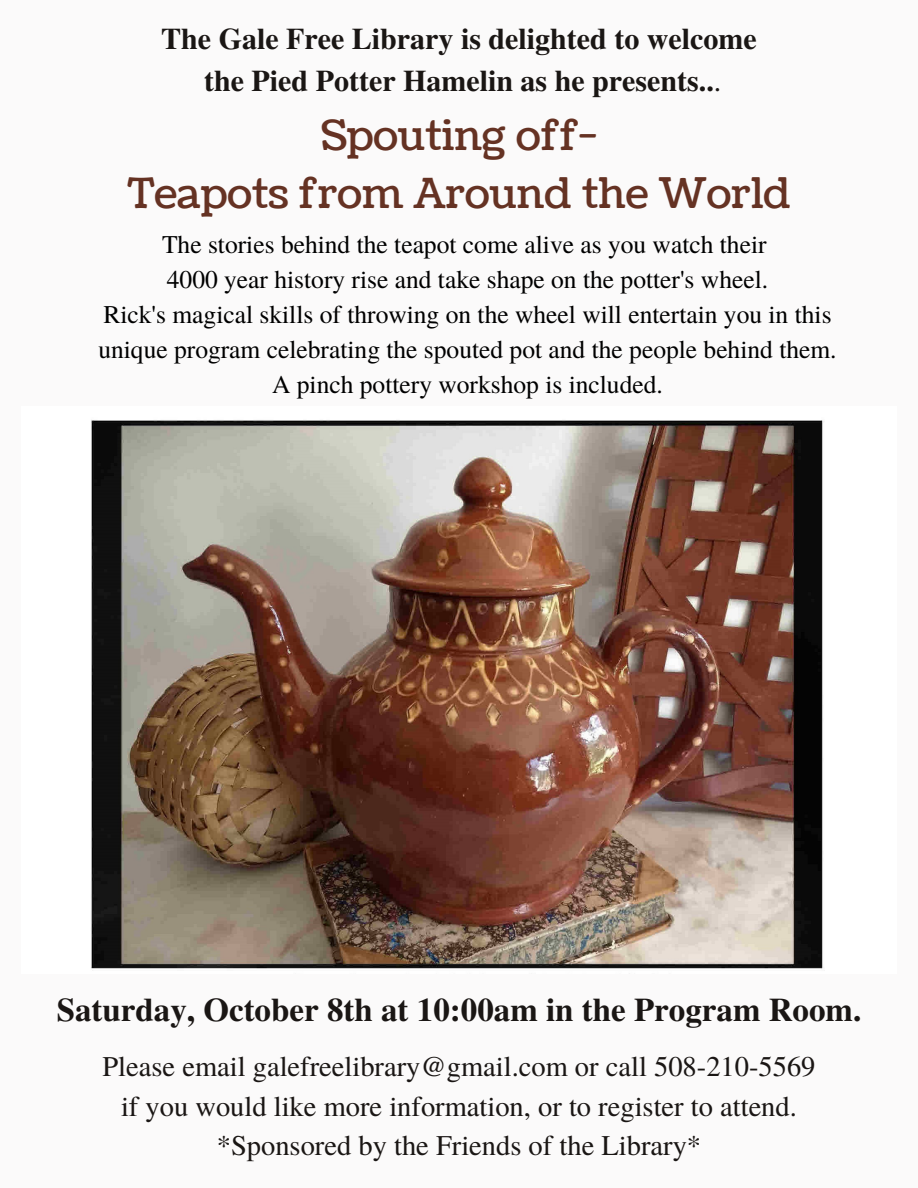
<style>
.page{position:relative;width:918px;height:1188px;background:#fbfafa}
.page>*{position:absolute;margin:0;border:0;box-sizing:border-box;transform-origin:0 0}
.t1{font:42px/58.5px "Coustard";color:#653223;text-align:center}
.t2{font:700 33px "Te X Gyre Termes";color:#1a1614}
.t3{font:700 30px/41.7px "Te X Gyre Termes";color:#1a1614;text-align:center}
.t4{font:28.5px/39.3px "Te X Gyre Termes";color:#1a1614;text-align:center}
.t5{font:25.5px/34.8px "Te X Gyre Termes";color:#000;text-align:center}
.s1{font-weight:400}
</style>
<div class="page">
<img style="left:91px;top:420px;width:732px;height:549px">
<p class="t3" style="left:161px;top:16px;width:597px">The Gale Free Library is delighted to welcome the Pied Potter Hamelin as he presents..<span class="s1">.</span></p>
<h1 class="t1" style="left:127px;top:107px;width:665px">Spouting off-<br>Teapots from Around the World</h1>
<p class="t5" style="left:98px;top:226px;width:740px">The stories behind the teapot come alive as you watch their<br>4000 year history rise and take shape on the potter's wheel.<br>Rick's magical skills of throwing on the wheel will entertain you in this unique program celebrating the spouted pot and the people behind them.<br>A pinch pottery workshop is included.</p>
<p class="t2" style="left:57px;top:984px;width:806px">Saturday, October 8th at 10:00am in the Program Room.</p>
<p class="t4" style="left:102px;top:1046px;width:715px">Please email galefreelibrary@gmail.com or call 508-210-5569 if you would like more information, or to register to attend. *Sponsored by the Friends of the Library*</p>
</div>
